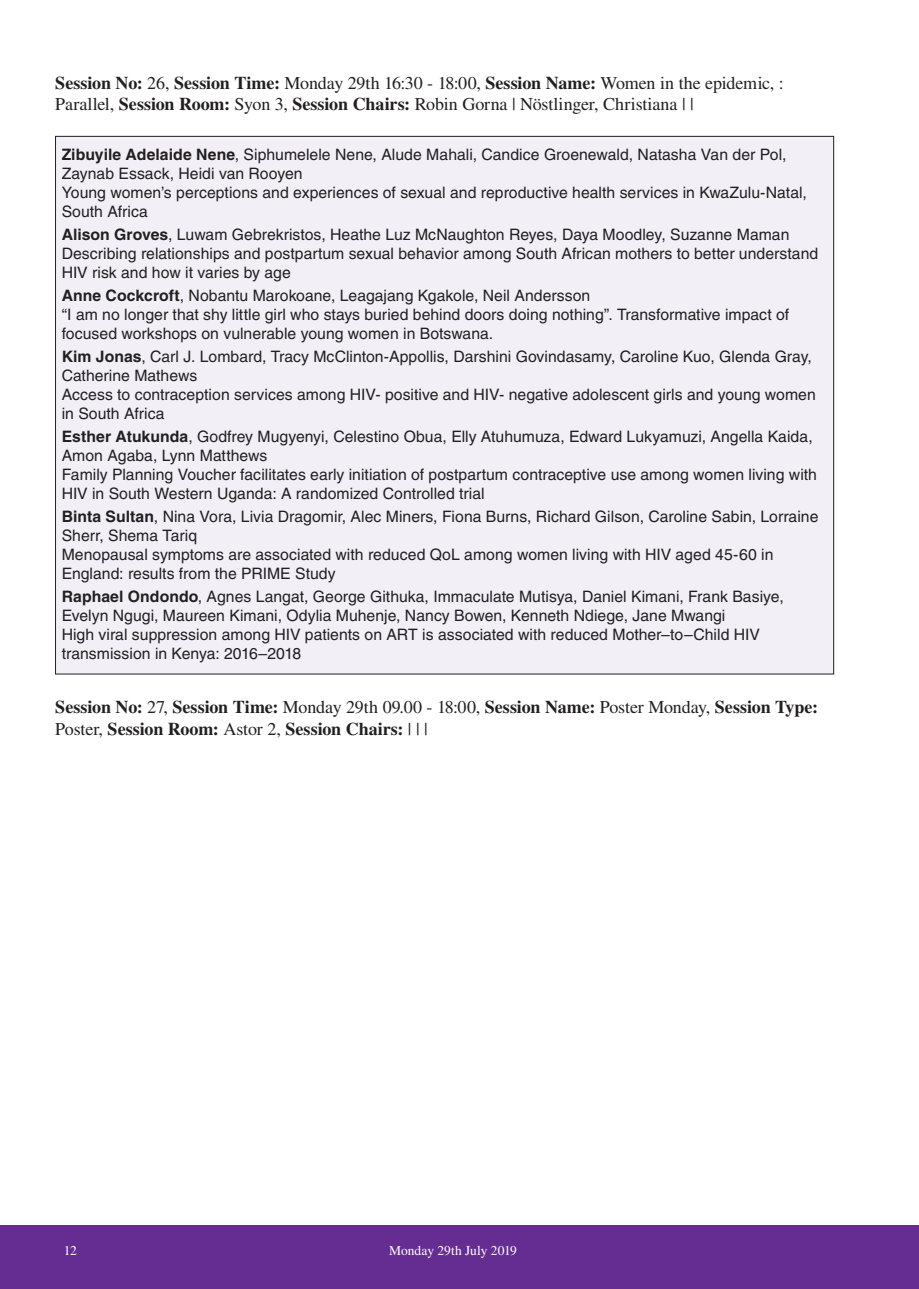
<style>
.page{position:relative;width:919px;height:1289px;background:#fff}
.page>*{position:absolute;margin:0;border:0;box-sizing:border-box;transform-origin:0 0}
.t1{font:18px/21.6px "Times LT Std";letter-spacing:-.01em;color:#231f20}
.t2{font:700 18px/21.6px "Times LT Std";letter-spacing:-.005em;color:#231f20}
.t3{font:15.75px/18.9px "Helvetica LT Std";color:#231f20}
.t4{font:13.5px "Times LT Std";letter-spacing:-.005em;color:#fff}
.s1{font-weight:700}
.s2{font-weight:400}
</style>
<div class="page">
<div style="left:0;top:1225px;width:918px;height:63px;background:#652d91"></div>
<div style="left:56px;top:136px;width:777px;height:538px;background:#f2eff7"></div>
<p class="t1" style="left:55px;top:72px;width:730px"><span class="s1">Session No:</span> 26, <span class="s1">Session Time:</span> Monday 29th 16:30 - 18:00, <span class="s1">Session Name:</span> Women in the epidemic, :<br>Parallel, <span class="s1">Session Room:</span> Syon 3, <span class="s1">Session Chairs:</span> Robin Gorna | Nöstlinger, Christiana | |</p>
<p class="t3" style="left:62px;top:145px;width:746px"><span class="s1">Zibuyile Adelaide Nene</span>, Siphumelele Nene, Alude Mahali, Candice Groenewald, Natasha Van der Pol, Zaynab Essack, Heidi van Rooyen<br>Young women’s perceptions and experiences of sexual and reproductive health services in KwaZulu-Natal, South Africa</p>
<p class="t3" style="left:62px;top:225px;width:758px"><span class="s1">Alison Groves</span>, Luwam Gebrekristos, Heathe Luz McNaughton Reyes, Daya Moodley, Suzanne Maman<br>Describing relationships and postpartum sexual behavior among South African mothers to better understand<br>HIV risk and how it varies by age</p>
<p class="t3" style="left:62px;top:286px;width:729px"><span class="s1">Anne Cockcroft</span>, Nobantu Marokoane, Leagajang Kgakole, Neil Andersson<br>“I am no longer that shy little girl who stays buried behind doors doing nothing”. Transformative impact of focused workshops on vulnerable young women in Botswana.</p>
<p class="t3" style="left:62px;top:347px;width:755px"><span class="s1">Kim Jonas</span>, Carl J. Lombard, Tracy McClinton-Appollis, Darshini Govindasamy, Caroline Kuo, Glenda Gray, Catherine Mathews<br>Access to contraception services among HIV- positive and HIV- negative adolescent girls and young women in South Africa</p>
<p class="t3" style="left:62px;top:427px;width:756px"><span class="s1">Esther Atukunda</span>, Godfrey Mugyenyi, Celestino Obua, Elly Atuhumuza, Edward Lukyamuzi, Angella Kaida, Amon Agaba, Lynn Matthews<br>Family Planning Voucher facilitates early initiation of postpartum contraceptive use among women living with HIV in South Western Uganda: A randomized Controlled trial</p>
<p class="t3" style="left:62px;top:507px;width:758px"><span class="s1">Binta Sultan</span>, Nina Vora, Livia Dragomir, Alec Miners, Fiona Burns, Richard Gilson, Caroline Sabin, Lorraine Sherr, Shema Tariq<br>Menopausal symptoms are associated with reduced QoL among women living with HIV aged 45-60 in England: results from the PRIME Study</p>
<p class="t3" style="left:62px;top:587px;width:723px"><span class="s1">Raphael Ondondo</span>, Agnes Langat, George Githuka, Immaculate Mutisya, Daniel Kimani, Frank Basiye, Evelyn Ngugi, Maureen Kimani, Odylia Muhenje, Nancy Bowen, Kenneth Ndiege, Jane Mwangi<br>High viral suppression among HIV patients on ART is associated with reduced Mother–to–Child HIV transmission in Kenya: 2016–2018</p>
<p class="t2" style="left:55px;top:695px;width:764px">Session No: <span class="s2">27,</span> Session Time: <span class="s2">Monday 29th 09.00 - 18:00,</span> Session Name: <span class="s2">Poster Monday,</span> Session Type:<br><span class="s2">Poster,</span> Session Room: <span class="s2">Astor 2,</span> Session Chairs: <span class="s2">| | |</span></p>
<p class="t4" style="left:64px;top:1243px;width:15px">12</p>
<p class="t4" style="left:389px;top:1243px;width:129px">Monday 29th July 2019</p>
</div>
